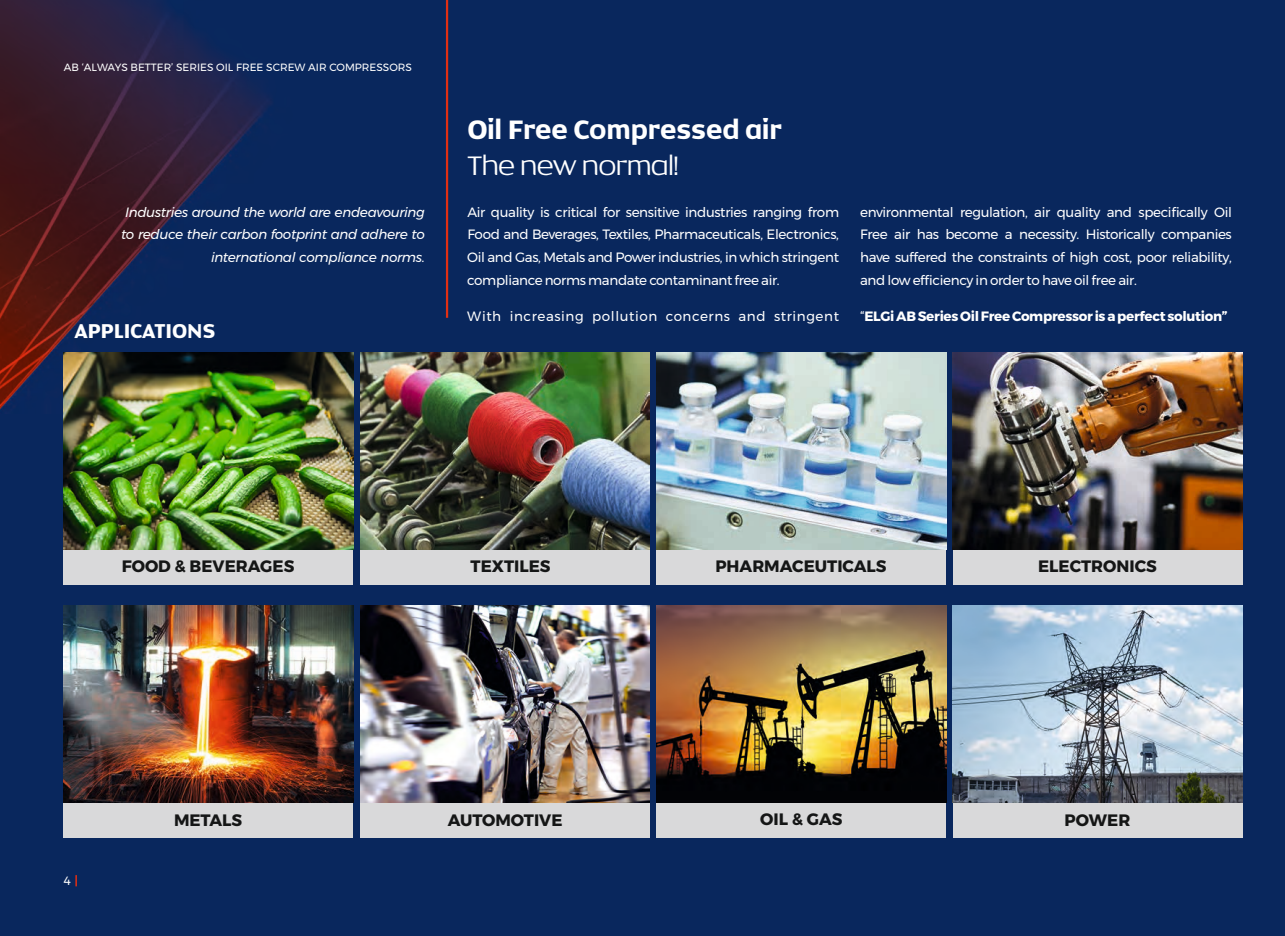
<style>
.page{position:relative;width:1285px;height:936px;background:#fff}
.page>*{position:absolute;margin:0;border:0;box-sizing:border-box;transform-origin:0 0}
.t1{font:700 36px "Dynasty";color:#fff}
.t2{font:300 36px "Dynasty";color:#fff}
.t3{font:700 27px "Dynasty";color:#fff}
.t4{font:700 16.5px "Montserrat";color:#151616}
.t5{font:13.5px/22.6px "Montserrat";letter-spacing:-.025em;color:#fff;text-align:justify}
.t6{font:italic 13.5px/22.6px "Montserrat";letter-spacing:-.025em;color:#fff;text-align:right}
.t7{font:700 13.5px "Montserrat";letter-spacing:-.02em;color:#fff}
.t8{font:13.5px "Montserrat";letter-spacing:.045em;color:#fff}
.t9{font:12px "Montserrat";color:#fff}
.t10{font:10.5px "Montserrat";color:#fff}
.s1{font-weight:400}
</style>
<div class="page">
<div style="left:0;top:0;width:1284px;height:935px;background:#09275d"></div>
<img style="left:0;top:0;width:1243px;height:413px">
<hr style="left:446px;top:0;width:2px;height:318px;background:#e12f13">
<div style="left:64px;top:802px;width:289px;height:35px;background:#d9d9da"></div>
<div style="left:360px;top:802px;width:289px;height:35px;background:#d9d9da"></div>
<div style="left:656px;top:802px;width:289px;height:35px;background:#d9d9da"></div>
<div style="left:952px;top:802px;width:290px;height:35px;background:#d9d9da"></div>
<div style="left:64px;top:549px;width:289px;height:35px;background:#d9d9da"></div>
<div style="left:360px;top:549px;width:289px;height:35px;background:#d9d9da"></div>
<div style="left:656px;top:549px;width:289px;height:35px;background:#d9d9da"></div>
<div style="left:952px;top:549px;width:290px;height:35px;background:#d9d9da"></div>
<svg style="left:75px;top:875px;width:2px;height:11px"></svg>
<img style="left:64px;top:353px;width:289px;height:196px">
<img style="left:360px;top:353px;width:289px;height:196px">
<img style="left:656px;top:353px;width:290px;height:196px">
<img style="left:952px;top:353px;width:290px;height:196px">
<img style="left:64px;top:606px;width:289px;height:196px">
<img style="left:360px;top:606px;width:289px;height:196px">
<img style="left:656px;top:606px;width:290px;height:196px">
<img style="left:952px;top:606px;width:290px;height:196px">
<p class="t10" style="left:64px;top:60px;width:349px">AB ‘ALWAYS BETTER’ SERIES OIL FREE SCREW AIR COMPRESSORS</p>
<p class="t6" style="left:121px;top:200px;width:305px">Industries around the world are endeavouring to reduce their carbon footprint and adhere to international compliance norms.</p>
<h2 class="t3" style="left:74px;top:316px;width:142px">APPLICATIONS</h2>
<h1 class="t1" style="left:467px;top:110px;width:316px">Oil Free Compressed air</h1>
<h1 class="t2" style="left:467px;top:146px;width:213px">The new normal!</h1>
<p class="t5" style="left:467px;top:200px;width:373px">Air quality is critical for sensitive industries ranging from Food and Beverages, Textiles, Pharmaceuticals, Electronics, Oil and Gas, Metals and Power industries, in which stringent compliance norms mandate contaminant free air.</p>
<p class="t8" style="left:467px;top:307px;width:373px">With increasing pollution concerns and stringent</p>
<p class="t5" style="left:860px;top:200px;width:373px">environmental regulation, air quality and specifically Oil Free air has become a necessity. Historically companies have suffered the constraints of high cost, poor reliability, and low efficiency in order to have oil free air.</p>
<p class="t7" style="left:860px;top:307px;width:369px"><span class="s1">“</span>ELGi AB Series Oil Free Compressor is a perfect solution”</p>
<p class="t4" style="left:122px;top:556px;width:174px">FOOD &amp; BEVERAGES</p>
<p class="t4" style="left:470px;top:556px;width:81px">TEXTILES</p>
<p class="t4" style="left:715px;top:556px;width:173px">PHARMACEUTICALS</p>
<p class="t4" style="left:1037px;top:556px;width:120px">ELECTRONICS</p>
<p class="t9" style="left:64px;top:873px;width:9px">4</p>
<p class="t4" style="left:174px;top:809px;width:70px">METALS</p>
<p class="t4" style="left:448px;top:809px;width:116px">AUTOMOTIVE</p>
<p class="t4" style="left:760px;top:809px;width:84px">OIL &amp; GAS</p>
<p class="t4" style="left:1064px;top:809px;width:67px">POWER</p>
</div>
